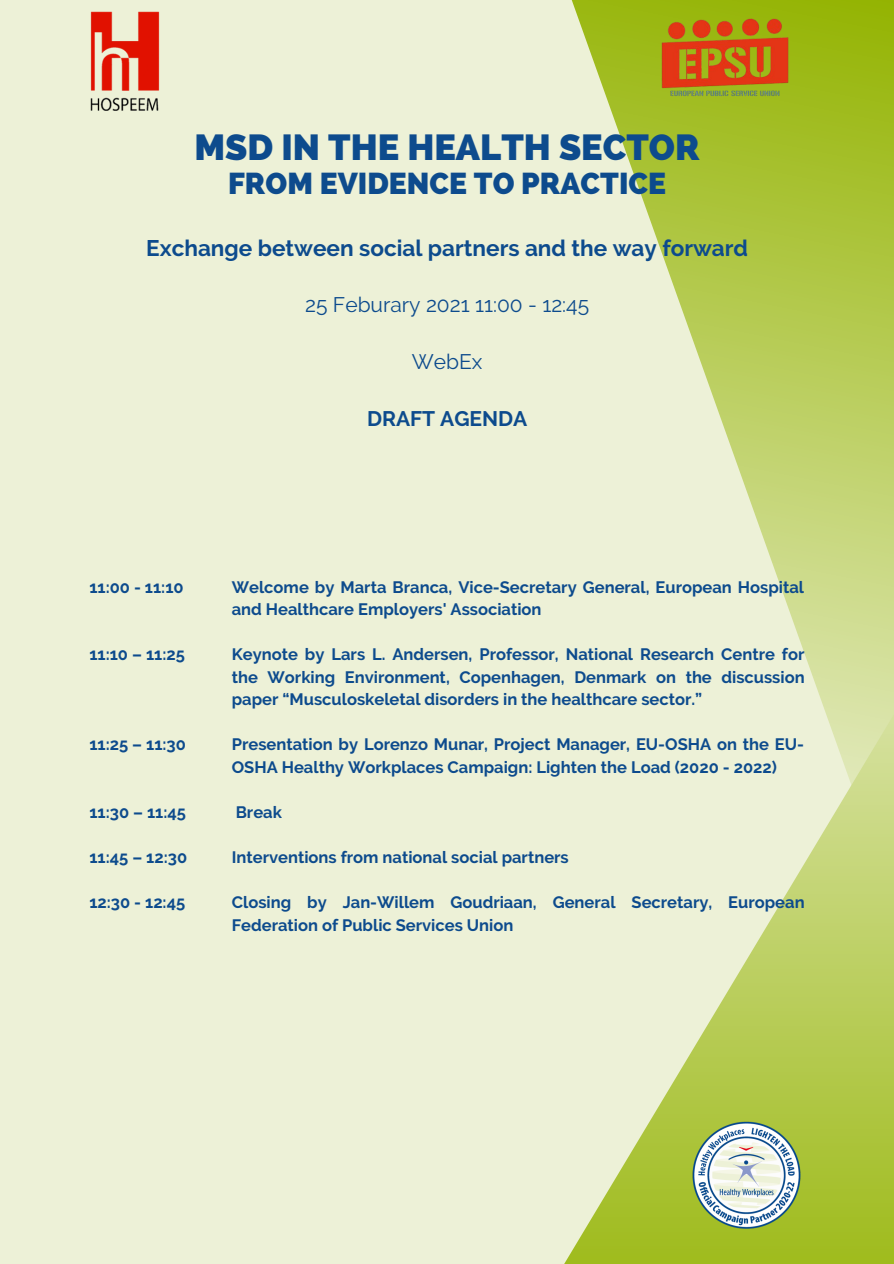
<style>
.page{position:relative;width:894px;height:1264px;background:#fff}
.page>*{position:absolute;margin:0;border:0;box-sizing:border-box;transform-origin:0 0}
.t1{font:800 36px "Raleway";color:#0d4b8d}
.t2{font:800 30px "Raleway";color:#0d4b8d}
.t3{font:700 22.5px "Raleway";color:#0d4b8d}
.t4{font:21px "Raleway";color:#0d4b8d}
.t5{font:700 21px "Raleway";color:#0d4b8d}
.t6{font:700 16.5px/22.5px "Raleway";color:#0d4b8d}
</style>
<div class="page">
<div style="left:0;top:0;width:893px;height:1263px;background:#edf1d7"></div>
<svg style="left:571px;top:0;width:322px;height:474px"></svg>
<img style="left:648px;top:15px;width:156px;height:94px">
<svg style="left:565px;top:474px;width:328px;height:789px"></svg>
<img style="left:687px;top:1116px;width:117px;height:117px">
<img style="left:90px;top:11px;width:70px;height:100px">
<h1 class="t1" style="left:194px;top:126px;width:507px">MSD IN THE HEALTH SECTOR</h1>
<h2 class="t2" style="left:228px;top:165px;width:439px">FROM EVIDENCE TO PRACTICE</h2>
<h3 class="t3" style="left:146px;top:235px;width:603px">Exchange between social partners and the way forward</h3>
<p class="t4" style="left:305px;top:292px;width:285px">25 Feburary 2021 11:00 - 12:45</p>
<p class="t4" style="left:412px;top:349px;width:72px">WebEx</p>
<p class="t5" style="left:367px;top:406px;width:162px">DRAFT AGENDA</p>
<p class="t6" style="left:89px;top:575px;width:96px">11:00 - 11:10</p>
<p class="t6" style="left:89px;top:643px;width:97px">11:10 – 11:25</p>
<p class="t6" style="left:89px;top:733px;width:98px">11:25 – 11:30</p>
<p class="t6" style="left:89px;top:800px;width:98px">11:30 – 11:45</p>
<p class="t6" style="left:89px;top:846px;width:99px">11:45 – 12:30</p>
<p class="t6" style="left:89px;top:891px;width:97px">12:30 - 12:45</p>
<p class="t6" style="left:232px;top:575px;width:573px">Welcome by Marta Branca, Vice-Secretary General, European Hospital and Healthcare Employers' Association</p>
<p class="t6" style="left:232px;top:643px;width:574px;text-align:justify">Keynote by Lars L. Andersen, Professor, National Research Centre for the Working Environment, Copenhagen, Denmark on the discussion paper “Musculoskeletal disorders in the healthcare sector.”</p>
<p class="t6" style="left:232px;top:733px;width:573px">Presentation by Lorenzo Munar, Project Manager, EU-OSHA on the EU-<br>OSHA Healthy Workplaces Campaign: Lighten the Load (2020 - 2022)</p>
<p class="t6" style="left:236px;top:800px;width:48px">Break</p>
<p class="t6" style="left:232px;top:846px;width:338px">Interventions from national social partners</p>
<p class="t6" style="left:232px;top:891px;width:574px">Closing by Jan-Willem Goudriaan, General Secretary, European<br>Federation of Public Services Union</p>
</div>
